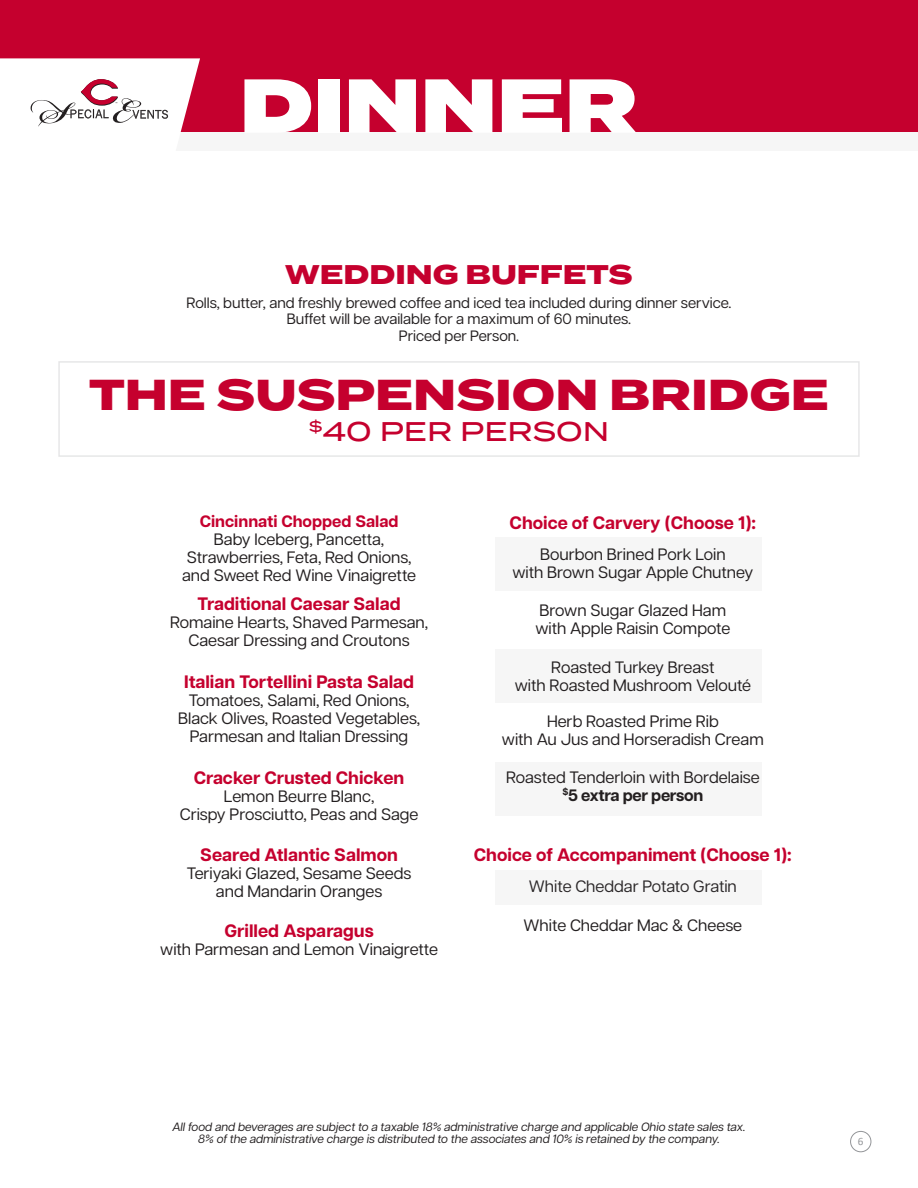
<style>
.page{position:relative;width:918px;height:1188px;background:#fff}
.page>*{position:absolute;margin:0;border:0;box-sizing:border-box;transform-origin:0 0}
.t1{font:900 76.2px "Termina";color:#fff}
.t2{font:800 43.2px "Termina";color:#c5002e}
.t3{font:800 27px "Termina";color:#c5002e}
.t4{font:500 27px "Termina";color:#c5002e}
.t5{font:700 18px "Articulat CF";color:#c5002e}
.t6{font:16.5px/18px "Articulat CF";color:#231f20;text-align:center}
.t7{font:700 16.5px "Articulat CF";color:#c5002e}
.t8{font:15px "Articulat CF";color:#231f20}
.t9{font:italic 12px/12.6px "Articulat CF";color:#231f20;text-align:center}
.t10{font:11.25px "Calibri";color:#939598}
.s1{font-weight:700}
</style>
<div class="page">
<div style="left:496px;top:537px;width:266px;height:54px;background:#f6f6f6"></div>
<div style="left:496px;top:649px;width:266px;height:54px;background:#f6f6f6"></div>
<div style="left:496px;top:762px;width:266px;height:54px;background:#f6f6f6"></div>
<div style="left:850px;top:1131px;width:21px;height:21px;border:1px solid #939598;border-radius:50%"></div>
<div style="left:0;top:11px;width:918px;height:140px;background:#f6f6f6"></div>
<div style="left:0;top:0;width:918px;height:132px;background:#c5002e"></div>
<svg style="left:0;top:58px;width:200px;height:74px;background:#f1e1e5"></svg>
<div style="left:496px;top:870px;width:266px;height:34px;background:#f6f6f6"></div>
<p class="t1" style="left:240px;top:49px;width:399px">DINNER</p>
<p class="t3" style="left:285px;top:255px;width:349px">WEDDING BUFFETS</p>
<p class="t8" style="left:186px;top:294px;width:547px">Rolls, butter, and freshly brewed coffee and iced tea included during dinner service.</p>
<p class="t8" style="left:287px;top:310px;width:346px">Buffet will be available for a maximum of 60 minutes.</p>
<p class="t8" style="left:399px;top:327px;width:122px">Priced per Person.</p>
<p class="t2" style="left:89px;top:363px;width:741px">THE SUSPENSION BRIDGE</p>
<p class="t4" style="left:309px;top:412px;width:302px"><sup>$</sup>40 PER PERSON</p>
<p class="t7" style="left:200px;top:512px;width:200px">Cincinnati Chopped Salad</p>
<p class="t6" style="left:182px;top:531px;width:236px">Baby Iceberg, Pancetta,<br>Strawberries, Feta, Red Onions, and Sweet Red Wine Vinaigrette</p>
<p class="t5" style="left:198px;top:593px;width:204px">Traditional Caesar Salad</p>
<p class="t6" style="left:170px;top:613px;width:260px">Romaine Hearts, Shaved Parmesan,</p>
<p class="t6" style="left:189px;top:631px;width:223px">Caesar Dressing and Croutons</p>
<p class="t5" style="left:184px;top:671px;width:231px">Italian Tortellini Pasta Salad</p>
<p class="t6" style="left:189px;top:691px;width:222px">Tomatoes, Salami, Red Onions,</p>
<p class="t6" style="left:178px;top:709px;width:244px">Black Olives, Roasted Vegetables,</p>
<p class="t6" style="left:190px;top:727px;width:220px">Parmesan and Italian Dressing</p>
<p class="t5" style="left:194px;top:767px;width:212px">Cracker Crusted Chicken</p>
<p class="t6" style="left:224px;top:787px;width:152px">Lemon Beurre Blanc,</p>
<p class="t6" style="left:180px;top:805px;width:240px">Crispy Prosciutto, Peas and Sage</p>
<p class="t5" style="left:200px;top:845px;width:199px">Seared Atlantic Salmon</p>
<p class="t6" style="left:187px;top:865px;width:226px">Teriyaki Glazed, Sesame Seeds</p>
<p class="t6" style="left:216px;top:883px;width:168px">and Mandarin Oranges</p>
<p class="t5" style="left:224px;top:920px;width:151px">Grilled Asparagus</p>
<p class="t6" style="left:160px;top:940px;width:279px">with Parmesan and Lemon Vinaigrette</p>
<p class="t5" style="left:510px;top:512px;width:248px">Choice of Carvery (Choose 1):</p>
<p class="t6" style="left:540px;top:546px;width:187px">Bourbon Brined Pork Loin</p>
<p class="t6" style="left:512px;top:564px;width:243px">with Brown Sugar Apple Chutney</p>
<p class="t6" style="left:540px;top:602px;width:188px">Brown Sugar Glazed Ham</p>
<p class="t6" style="left:535px;top:620px;width:197px">with Apple Raisin Compote</p>
<p class="t6" style="left:551px;top:658px;width:165px">Roasted Turkey Breast</p>
<p class="t6" style="left:515px;top:676px;width:238px">with Roasted Mushroom Velouté</p>
<p class="t6" style="left:502px;top:712px;width:263px">Herb Roasted Prime Rib<br>with Au Jus and Horseradish Cream</p>
<p class="t6" style="left:506px;top:768px;width:255px">Roasted Tenderloin with Bordelaise <sup>$</sup><span class="s1">5 extra per person</span></p>
<p class="t5" style="left:474px;top:844px;width:319px">Choice of Accompaniment (Choose 1):</p>
<p class="t6" style="left:529px;top:878px;width:209px">White Cheddar Potato Gratin</p>
<p class="t6" style="left:524px;top:916px;width:220px">White Cheddar Mac &amp; Cheese</p>
<p class="t9" style="left:172px;top:1120px;width:575px">All food and beverages are subject to a taxable 18% administrative charge and applicable Ohio state sales tax.<br>8% of the administrative charge is distributed to the associates and 10% is retained by the company.</p>
<p class="t10" style="left:858px;top:1134px;width:7px">6</p>
</div>
